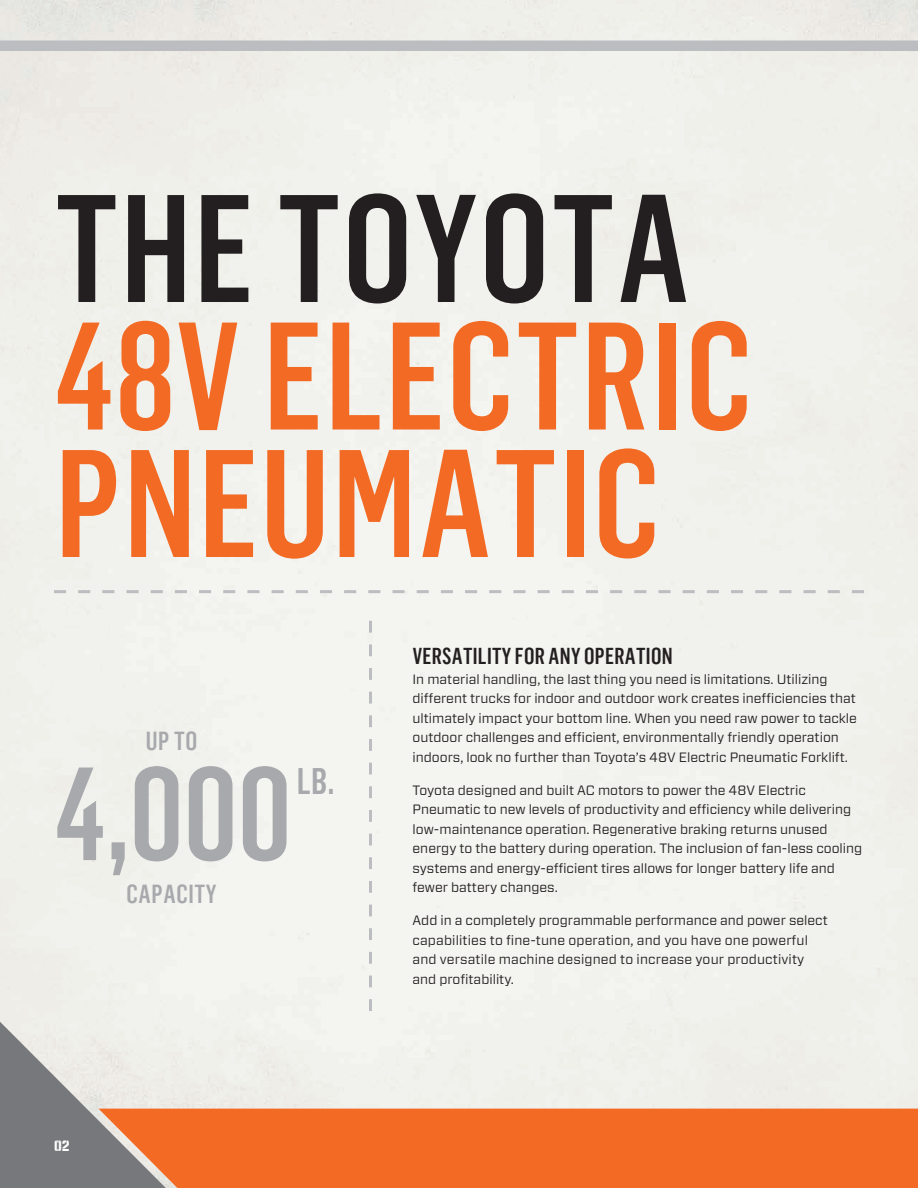
<style>
.page{position:relative;width:918px;height:1188px;background:#fff}
.page>*{position:absolute;margin:0;border:0;box-sizing:border-box;transform-origin:0 0}
.t1{font:500 150px/127.5px "Flama Condensed";letter-spacing:.015em;color:#f36a24}
.body_copy{font:500 129.9px "Flama Condensed";color:#a8a9ad}
.body_copy-2{font:500 36.15px "Flama Condensed";color:#a8a9ad}
.t2{font:500 25.5px "Flama Condensed";letter-spacing:.025em;color:#a8a9ad}
.body_copy-3{font:500 22.5px "Flama Condensed";letter-spacing:.015em;color:#231f20}
.t3{font:15px "Numbers Prospekt";color:#fff}
.body_copy-4{font:13.5px/19.5px "Forza";color:#231f20}
.s1{color:#231f20}
</style>
<div class="page">
<div style="left:179px;top:1109px;width:739px;height:79px;background:#f36a24"></div>
<svg style="left:0;top:1008px;width:179px;height:180px;background:#bbada5"></svg>
<svg style="left:54px;top:590px;width:810px;height:3px"></svg>
<div style="left:0;top:35px;width:918px;height:201px;background:#f0f0eb"></div>
<svg style="left:369px;top:621px;width:3px;height:390px"></svg>
<p class="t1" style="left:54px;top:180px;width:700px"><span class="s1">THE TOYOTA<br></span>48V ELECTRIC<br>PNEUMATIC</p>
<p class="t2" style="left:146px;top:725px;width:53px">UP TO</p>
<p class="body_copy" style="left:54px;top:732px;width:239px">4,000</p>
<p class="body_copy-2" style="left:297px;top:758px;width:39px">LB.</p>
<p class="t2" style="left:127px;top:878px;width:91px">CAPACITY</p>
<p class="t3" style="left:54px;top:1138px;width:17px">02</p>
<p class="body_copy-3" style="left:413px;top:642px;width:262px">VERSATILITY FOR ANY OPERATION</p>
<p class="body_copy-4" style="left:413px;top:669px;width:446px">In material handling, the last thing you need is limitations. Utilizing different trucks for indoor and outdoor work creates inefficiencies that ultimately impact your bottom line. When you need raw power to tackle outdoor challenges and efficient, environmentally friendly operation indoors, look no further than Toyota’s 48V Electric Pneumatic Forklift.</p>
<p class="body_copy-4" style="left:413px;top:780px;width:451px">Toyota designed and built AC motors to power the 48V Electric Pneumatic to new levels of productivity and efficiency while delivering low-maintenance operation. Regenerative braking returns unused energy to the battery during operation. The inclusion of fan-less cooling systems and energy-efficient tires allows for longer battery life and fewer battery changes.</p>
<p class="body_copy-4" style="left:413px;top:910px;width:417px">Add in a completely programmable performance and power select capabilities to fine-tune operation, and you have one powerful and versatile machine designed to increase your productivity and profitability.</p>
</div>
